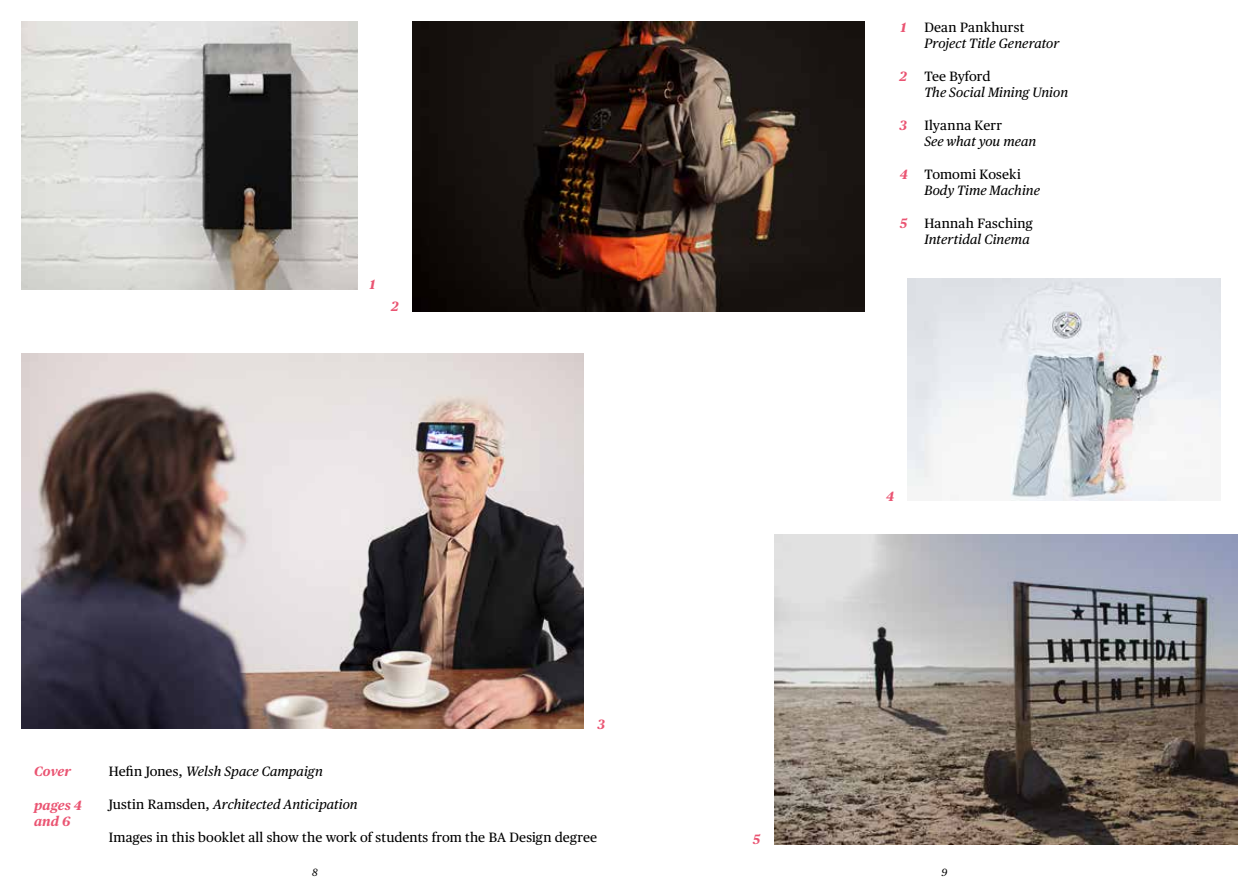
<style>
.page{position:relative;width:1259px;height:893px;background:#fff}
.page>*{position:absolute;margin:0;border:0;box-sizing:border-box;transform-origin:0 0}
.t1{font:italic 13.5px "Publico Text";color:#000}
.t2{font:13.5px "Publico Text";letter-spacing:.01em;color:#000}
.t3{font:italic 700 13.5px/16.5px "Publico Text";letter-spacing:.005em;color:#ea5472}
.t4{font:italic 10.5px "Publico Text";color:#000}
.s1{font-style:normal}
</style>
<div class="page">
<img style="left:907px;top:279px;width:313px;height:222px">
<img style="left:774px;top:535px;width:463px;height:309px">
<img style="left:21px;top:21px;width:336px;height:268px">
<img style="left:21px;top:354px;width:563px;height:375px">
<img style="left:412px;top:22px;width:452px;height:289px">
<p class="t3" style="left:370px;top:275px;width:7px">1</p>
<p class="t3" style="left:391px;top:297px;width:9px">2</p>
<p class="t3" style="left:900px;top:18px;width:7px">1</p>
<p class="t3" style="left:899px;top:67px;width:9px">2</p>
<p class="t3" style="left:899px;top:116px;width:9px">3</p>
<p class="t3" style="left:899px;top:165px;width:10px">4</p>
<p class="t3" style="left:899px;top:214px;width:9px">5</p>
<p class="t2" style="left:924px;top:17px;width:101px">Dean Pankhurst</p>
<p class="t1" style="left:924px;top:33px;width:137px">Project Title Generator</p>
<p class="t2" style="left:924px;top:66px;width:68px">Tee Byford</p>
<p class="t1" style="left:924px;top:82px;width:145px">The Social Mining Union</p>
<p class="t2" style="left:924px;top:115px;width:79px">Ilyanna Kerr</p>
<p class="t1" style="left:924px;top:131px;width:113px">See what you mean</p>
<p class="t2" style="left:924px;top:164px;width:98px">Tomomi Koseki</p>
<p class="t1" style="left:924px;top:180px;width:117px">Body Time Machine</p>
<p class="t2" style="left:924px;top:213px;width:110px">Hannah Fasching</p>
<p class="t1" style="left:924px;top:229px;width:107px">Intertidal Cinema</p>
<p class="t3" style="left:886px;top:487px;width:10px">4</p>
<p class="t3" style="left:34px;top:762px;width:39px">Cover</p>
<p class="t3" style="left:34px;top:796px;width:49px">pages 4 and 6</p>
<p class="t3" style="left:597px;top:715px;width:9px">3</p>
<p class="t1" style="left:109px;top:761px;width:215px"><span class="s1">Hefin Jones,</span> Welsh Space Campaign</p>
<p class="t1" style="left:109px;top:794px;width:250px"><span class="s1">Justin Ramsden,</span> Architected Anticipation</p>
<p class="t2" style="left:109px;top:827px;width:490px">Images in this booklet all show the work of students from the BA Design degree</p>
<p class="t3" style="left:753px;top:830px;width:9px">5</p>
<p class="t4" style="left:312px;top:864px;width:7px">8</p>
<p class="t4" style="left:941px;top:864px;width:7px">9</p>
</div>
